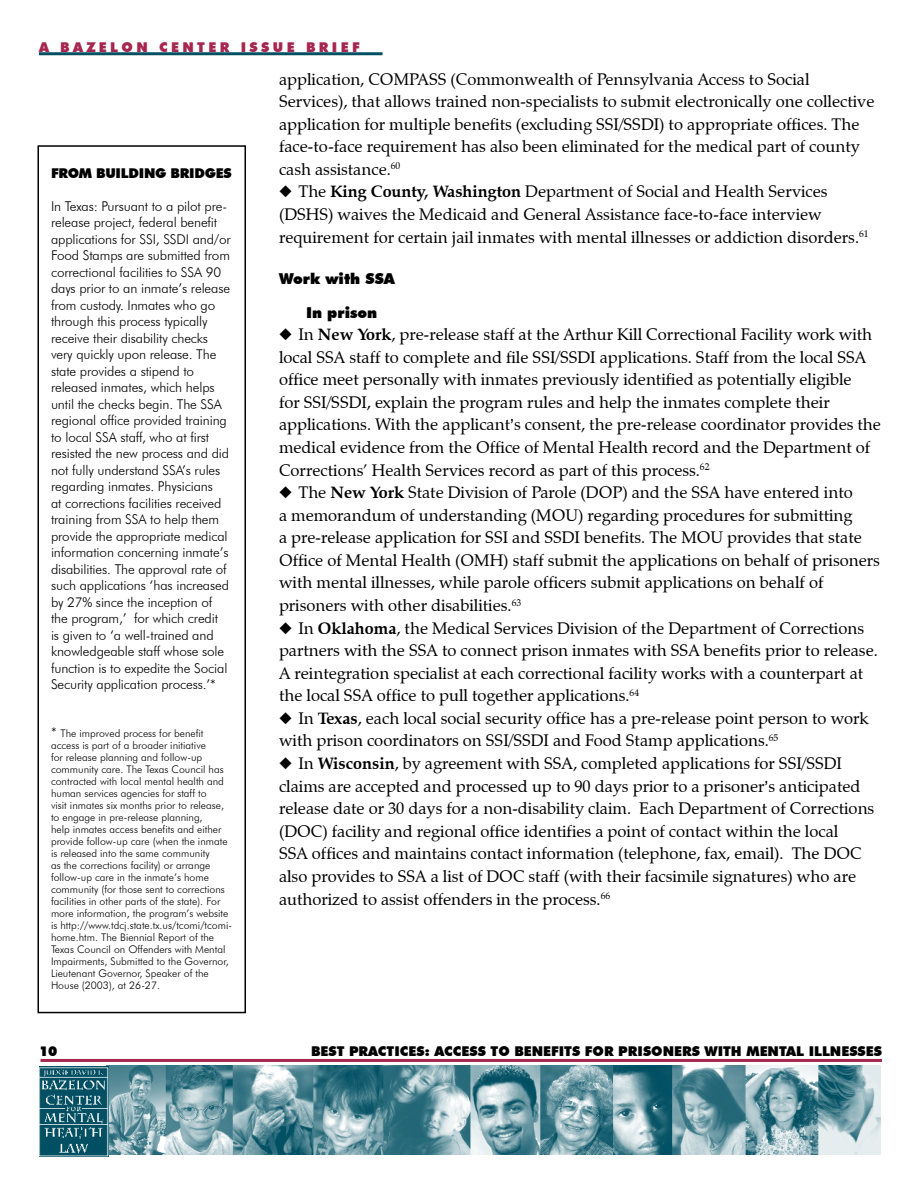
<style>
.page{position:relative;width:918px;height:1188px;background:#fff}
.page>*{position:absolute;margin:0;border:0;box-sizing:border-box;transform-origin:0 0}
.t1{font:16.5px "Zapf Calligraphic 801 BT";color:#000}
.t2{font:900 15px "Futura BT";color:#000}
.t3{font:300 13.5px/16.5px "Futura BT";letter-spacing:-.01em;color:#000}
.t4{font:900 13.5px "Futura BT";color:#000}
.t5{font:900 13.5px "Futura BT";letter-spacing:.25em;color:#a5264e}
.t6{font:900 13.5px "Futura BT";letter-spacing:-.02em;color:#000}
.t7{font:300 10.5px/12px "Futura BT";color:#000}
.s1{font-weight:700}
.s2{font-size:13.5px}
</style>
<div class="page">
<hr style="left:39px;top:52px;width:343px;height:3px;background:#004f62">
<hr style="left:40px;top:1059px;width:842px;height:3px;background:#a5264e">
<img style="left:106px;top:1065px;width:774px;height:90px">
<img style="left:39px;top:1066px;width:69px;height:90px">
<div style="left:38px;top:145px;width:208px;height:868px;border:2px solid #000"></div>
<p class="t5" style="left:39px;top:39px;width:322px">A BAZELON CENTER ISSUE BRIEF</p>
<p class="t1" style="left:279px;top:69px;width:532px">application, COMPASS (Commonwealth of Pennsylvania Access to Social</p>
<p class="t1" style="left:279px;top:91px;width:597px">Services), that allows trained non-specialists to submit electronically one collective</p>
<p class="t1" style="left:279px;top:114px;width:582px">application for multiple benefits (excluding SSI/SSDI) to appropriate offices. The</p>
<p class="t1" style="left:279px;top:136px;width:582px">face-to-face requirement has also been eliminated for the medical part of county</p>
<p class="t1" style="left:279px;top:159px;width:123px">cash assistance.<sup>60</sup></p>
<p class="t1" style="left:298px;top:182px;width:531px">The <span class="s1">King County, Washington</span> Department of Social and Health Services</p>
<p class="t1" style="left:279px;top:204px;width:544px">(DSHS) waives the Medicaid and General Assistance face-to-face interview</p>
<p class="t1" style="left:279px;top:227px;width:591px">requirement for certain jail inmates with mental illnesses or addiction disorders.<sup>61</sup></p>
<p class="t2" style="left:279px;top:269px;width:117px">Work with SSA</p>
<p class="t2" style="left:306px;top:303px;width:73px">In prison</p>
<p class="t1" style="left:298px;top:324px;width:575px">In <span class="s1">New York</span>, pre-release staff at the Arthur Kill Correctional Facility work with</p>
<p class="t1" style="left:279px;top:347px;width:589px">local SSA staff to complete and file SSI/SSDI applications. Staff from the local SSA</p>
<p class="t1" style="left:279px;top:369px;width:574px">office meet personally with inmates previously identified as potentially eligible</p>
<p class="t1" style="left:279px;top:392px;width:552px">for SSI/SSDI, explain the program rules and help the inmates complete their</p>
<p class="t1" style="left:279px;top:415px;width:604px">applications. With the applicant s consent, the pre-release coordinator provides the</p>
<p class="t1" style="left:279px;top:437px;width:593px">medical evidence from the Office of Mental Health record and the Department of</p>
<p class="t1" style="left:279px;top:460px;width:432px">Corrections’ Health Services record as part of this process.<sup>62</sup></p>
<p class="t1" style="left:298px;top:482px;width:556px">The <span class="s1">New York</span> State Division of Parole (DOP) and the SSA have entered into</p>
<p class="t1" style="left:279px;top:505px;width:575px">a memorandum of understanding (MOU) regarding procedures for submitting</p>
<p class="t1" style="left:279px;top:527px;width:584px">a pre-release application for SSI and SSDI benefits. The MOU provides that state</p>
<p class="t1" style="left:279px;top:550px;width:602px">Office of Mental Health (OMH) staff submit the applications on behalf of prisoners</p>
<p class="t1" style="left:279px;top:573px;width:546px">with mental illnesses, while parole officers submit applications on behalf of</p>
<p class="t1" style="left:279px;top:595px;width:244px">prisoners with other disabilities.<sup>63</sup></p>
<p class="t1" style="left:298px;top:618px;width:567px">In <span class="s1">Oklahoma</span>, the Medical Services Division of the Department of Corrections</p>
<p class="t1" style="left:279px;top:640px;width:600px">partners with the SSA to connect prison inmates with SSA benefits prior to release.</p>
<p class="t1" style="left:279px;top:663px;width:586px">A reintegration specialist at each correctional facility works with a counterpart at</p>
<p class="t1" style="left:279px;top:685px;width:362px">the local SSA office to pull together applications.<sup>64</sup></p>
<p class="t1" style="left:298px;top:708px;width:572px">In <span class="s1">Texas</span>, each local social security office has a pre-release point person to work</p>
<p class="t1" style="left:279px;top:731px;width:501px">with prison coordinators on SSI/SSDI and Food Stamp applications.<sup>65</sup></p>
<p class="t1" style="left:298px;top:753px;width:545px">In <span class="s1">Wisconsin</span>, by agreement with SSA, completed applications for SSI/SSDI</p>
<p class="t1" style="left:279px;top:776px;width:583px">claims are accepted and processed up to 90 days prior to a prisoner s anticipated</p>
<p class="t1" style="left:279px;top:798px;width:597px">release date or 30 days for a non-disability claim. Each Department of Corrections</p>
<p class="t1" style="left:279px;top:821px;width:561px">(DOC) facility and regional office identifies a point of contact within the local</p>
<p class="t1" style="left:279px;top:843px;width:584px">SSA offices and maintains contact information (telephone, fax, email). The DOC</p>
<p class="t1" style="left:279px;top:866px;width:579px">also provides to SSA a list of DOC staff (with their facsimile signatures) who are</p>
<p class="t1" style="left:279px;top:889px;width:333px">authorized to assist offenders in the process.<sup>66</sup></p>
<p class="t6" style="left:51px;top:165px;width:182px">FROM BUILDING BRIDGES</p>
<p class="t3" style="left:51px;top:198px;width:181px">In Texas: Pursuant to a pilot pre&shy;release project, federal benefit applications for SSI, SSDI and/or<br>Food Stamps are submitted from correctional facilities to SSA 90 days prior to an inmate’s release from custody. Inmates who go through this process typically receive their disability checks very quickly upon release. The state provides a stipend to released inmates, which helps until the checks begin. The SSA regional office provided training to local SSA staff, who at first resisted the new process and did not fully understand SSA’s rules regarding inmates. Physicians<br>at corrections facilities received training from SSA to help them provide the appropriate medical information concerning inmate’s disabilities. The approval rate of such applications ‘has increased by 27% since the inception of the program,’ for which credit<br>is given to ‘a well-trained and knowledgeable staff whose sole function is to expedite the Social<br>Security application process.’*</p>
<p class="t7" style="left:51px;top:727px;width:183px"><span class="s2">*</span> The improved process for benefit access is part of a broader initiative<br>for release planning and follow-up community care. The Texas Council has contracted with local mental health and human services agencies for staff to<br>visit inmates six months prior to release, to engage in pre-release planning,<br>help inmates access benefits and either provide follow-up care (when the inmate is released into the same community<br>as the corrections facility) or arrange follow-up care in the inmate’s home community (for those sent to corrections facilities in other parts of the state). For more information, the program’s website is http://www.tdcj.state.tx.us/tcomi/tcomi&shy;home.htm. The Biennial Report of the Texas Council on Offenders with Mental Impairments, Submitted to the Governor, Lieutenant Governor, Speaker of the House (2003), at 26-27.</p>
<p class="t4" style="left:39px;top:1043px;width:20px">10</p>
<p class="t4" style="left:311px;top:1043px;width:572px">BEST PRACTICES: ACCESS TO BENEFITS FOR PRISONERS WITH MENTAL ILLNESSES</p>
</div>
